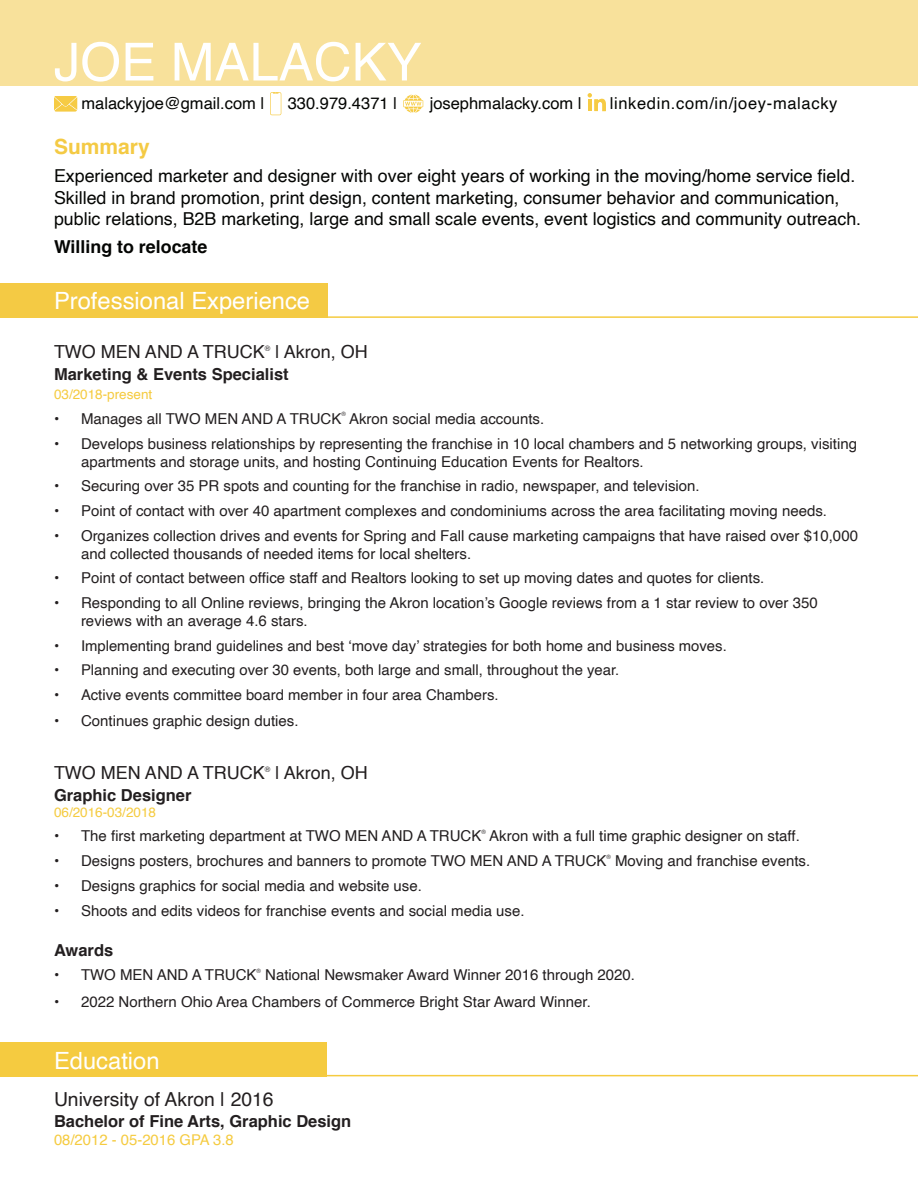
<style>
.page{position:relative;width:918px;height:1188px;background:#fff}
.page>*{position:absolute;margin:0;border:0;box-sizing:border-box;transform-origin:0 0}
.t1{font:52.5px "Helvetica";color:#fff}
.t2{font:23.7px "Helvetica";color:#fff}
.t3{font:700 21px "Helvetica";color:#f4ca44}
.t4{font:19.35px "Helvetica";color:#231f20}
.t5{font:18px "Helvetica";color:#231f20}
.t6{font:17.85px/21.5px "Helvetica";color:#040503}
.t7{font:700 17.85px "Helvetica";color:#040503}
.t8{font:700 16.5px "Helvetica";color:#231f20}
.t9{font:16.5px "Helvetica";color:#040503}
.t10{font:16.5px "Helvetica";letter-spacing:.04em;color:#040503}
.t11{font:15px/18px "Helvetica";color:#231f20}
.t12{font:14.85px "Helvetica";color:#231f20}
.t13{font:14.85px "Helvetica";color:#f5cb40}
.t14{font:13.5px "Helvetica";color:#f5cb40}
.t15{font:7.5px "Helvetica";color:#231f20}
.t16{font:6px "Helvetica";color:#231f20}
</style>
<div class="page">
<div style="left:0;top:1042px;width:326px;height:34px;background:#f5cb40"></div>
<hr style="left:327px;top:1075px;width:591px;height:1px;background:#f5cb40">
<div style="left:0;top:283px;width:327px;height:35px;background:#f4ca44"></div>
<div style="left:0;top:0;width:918px;height:85px;background:#f8e19b"></div>
<svg style="left:54px;top:96px;width:23px;height:15px"></svg>
<svg style="left:270px;top:92px;width:11px;height:23px"></svg>
<svg style="left:403px;top:95px;width:20px;height:18px"></svg>
<svg style="left:588px;top:93px;width:18px;height:18px"></svg>
<hr style="left:326px;top:316px;width:592px;height:2px;background:#f5cb40">
<p class="t1" style="left:54px;top:22px;width:369px">JOE MALACKY</p>
<p class="t9" style="left:82px;top:90px;width:185px">malackyjoe@gmail.com |</p>
<p class="t9" style="left:288px;top:90px;width:111px">330.979.4371 |</p>
<p class="t9" style="left:430px;top:90px;width:154px">josephmalacky.com |</p>
<p class="t10" style="left:610px;top:90px;width:229px">linkedin.com/in/joey-malacky</p>
<p class="t3" style="left:54px;top:130px;width:97px">Summary</p>
<p class="t6" style="left:54px;top:166px;width:809px">Experienced marketer and designer with over eight years of working in the moving/home service field.<br>Skilled in brand promotion, print design, content marketing, consumer behavior and communication, public relations, B2B marketing, large and small scale events, event logistics and community outreach.</p>
<p class="t7" style="left:54px;top:232px;width:155px">Willing to relocate</p>
<p class="t2" style="left:54px;top:283px;width:258px">Professional Experience</p>
<p class="t5" style="left:54px;top:338px;width:212px">TWO MEN AND A TRUCK</p>
<p class="t15" style="left:265px;top:342px;width:7px">®</p>
<p class="t5" style="left:275px;top:338px;width:94px">| Akron, OH</p>
<p class="t8" style="left:54px;top:360px;width:236px">Marketing &amp; Events Specialist</p>
<p class="t14" style="left:54px;top:384px;width:100px">03/2018-present</p>
<p class="t11" style="left:54px;top:410px;width:289px">• Manages all TWO MEN AND A TRUCK</p>
<p class="t16" style="left:341px;top:410px;width:6px">®</p>
<p class="t11" style="left:349px;top:410px;width:197px">Akron social media accounts.</p>
<p class="t11" style="left:81px;top:435px;width:778px;text-indent:-27px">• Develops business relationships by representing the franchise in 10 local chambers and 5 networking groups, visiting apartments and storage units, and hosting Continuing Education Events for Realtors.</p>
<p class="t11" style="left:54px;top:477px;width:647px">• Securing over 35 PR spots and counting for the franchise in radio, newspaper, and television.</p>
<p class="t11" style="left:54px;top:502px;width:775px">• Point of contact with over 40 apartment complexes and condominiums across the area facilitating moving needs.</p>
<p class="t11" style="left:81px;top:527px;width:779px;text-indent:-27px">• Organizes collection drives and events for Spring and Fall cause marketing campaigns that have raised over $10,000 and collected thousands of needed items for local shelters.</p>
<p class="t11" style="left:54px;top:570px;width:712px">• Point of contact between office staff and Realtors looking to set up moving dates and quotes for clients.</p>
<p class="t11" style="left:81px;top:594px;width:738px;text-indent:-27px">• Responding to all Online reviews, bringing the Akron location’s Google reviews from a 1 star review to over 350 reviews with an average 4.6 stars.</p>
<p class="t12" style="left:54px;top:634px;width:674px">• Implementing brand guidelines and best ‘move day’ strategies for both home and business moves.</p>
<p class="t12" style="left:54px;top:658px;width:567px">• Planning and executing over 30 events, both large and small, throughout the year.</p>
<p class="t12" style="left:54px;top:683px;width:446px">• Active events committee board member in four area Chambers.</p>
<p class="t11" style="left:54px;top:712px;width:246px">• Continues graphic design duties.</p>
<p class="t5" style="left:54px;top:759px;width:212px">TWO MEN AND A TRUCK</p>
<p class="t15" style="left:265px;top:763px;width:7px">®</p>
<p class="t5" style="left:275px;top:759px;width:94px">| Akron, OH</p>
<p class="t8" style="left:54px;top:781px;width:139px">Graphic Designer</p>
<p class="t14" style="left:54px;top:802px;width:104px">06/2016-03/2018</p>
<p class="t11" style="left:54px;top:828px;width:429px">• The first marketing department at TWO MEN AND A TRUCK</p>
<p class="t16" style="left:481px;top:827px;width:6px">®</p>
<p class="t11" style="left:489px;top:828px;width:312px">Akron with a full time graphic designer on staff.</p>
<p class="t11" style="left:54px;top:852px;width:554px">• Designs posters, brochures and banners to promote TWO MEN AND A TRUCK</p>
<p class="t16" style="left:607px;top:852px;width:6px">®</p>
<p class="t11" style="left:615px;top:852px;width:197px">Moving and franchise events.</p>
<p class="t11" style="left:54px;top:877px;width:369px">• Designs graphics for social media and website use.</p>
<p class="t11" style="left:54px;top:902px;width:472px">• Shoots and edits videos for franchise events and social media use.</p>
<p class="t8" style="left:54px;top:936px;width:61px">Awards</p>
<p class="t11" style="left:54px;top:967px;width:204px">• TWO MEN AND A TRUCK</p>
<p class="t16" style="left:257px;top:966px;width:6px">®</p>
<p class="t11" style="left:265px;top:967px;width:371px">National Newsmaker Award Winner 2016 through 2020.</p>
<p class="t11" style="left:54px;top:993px;width:538px">• 2022 Northern Ohio Area Chambers of Commerce Bright Star Award Winner.</p>
<p class="t2" style="left:54px;top:1043px;width:107px">Education</p>
<p class="t4" style="left:54px;top:1084px;width:221px">University of Akron | 2016</p>
<p class="t8" style="left:54px;top:1108px;width:299px">Bachelor of Fine Arts, Graphic Design</p>
<p class="t13" style="left:54px;top:1128px;width:181px">08/2012 - 05-2016 GPA 3.8</p>
</div>
